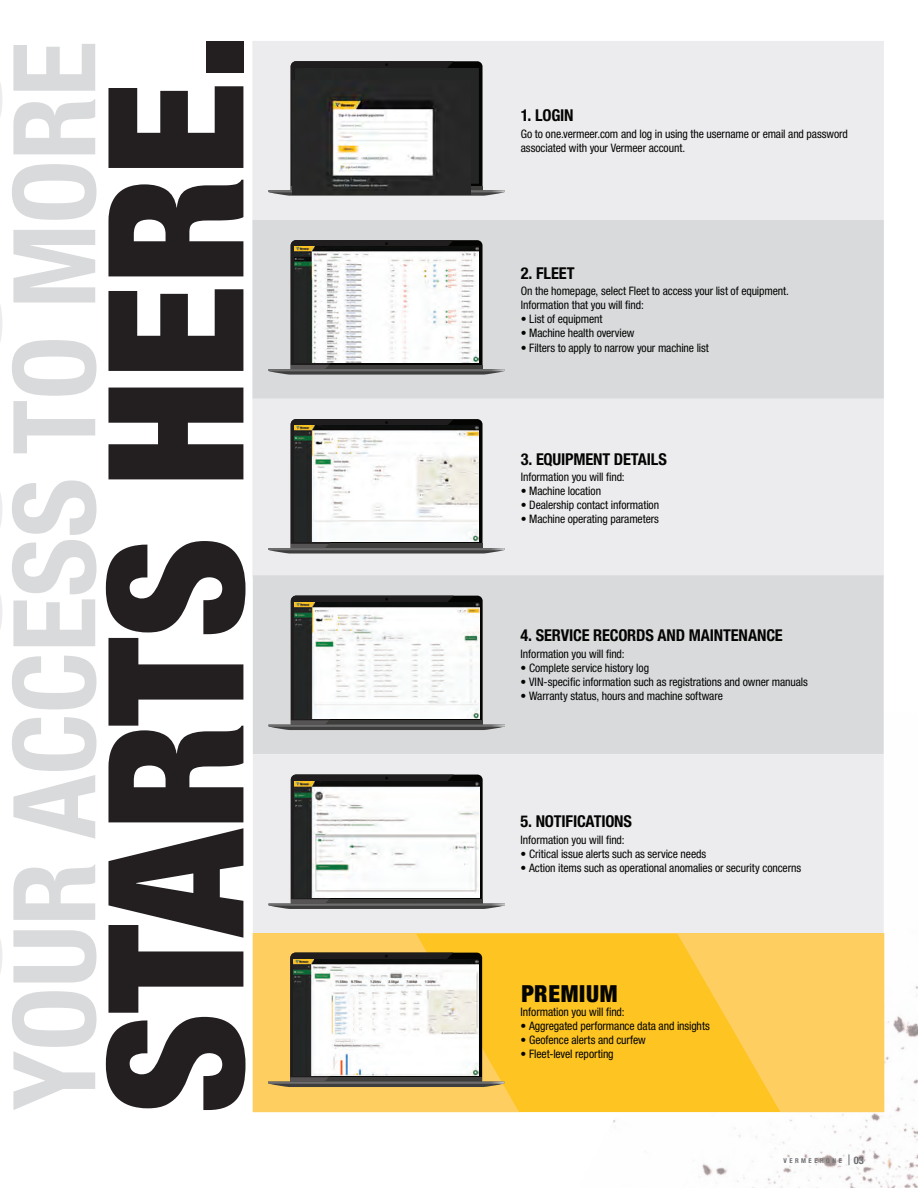
<style>
.page{position:relative;width:918px;height:1188px;background:#fff}
.page>*{position:absolute;margin:0;border:0;box-sizing:border-box;transform-origin:0 0}
.t1{font:900 condensed 189px "Helvetica Neue";color:#231f20}
.t2{font:700 condensed 114.6px "Helvetica Neue";color:#d9dadc}
.t3{font:900 condensed 23.4px "Helvetica Neue";letter-spacing:.03em;color:#040503}
.t4{font:700 condensed 16.35px "Helvetica Neue LT Std";letter-spacing:-.01em;color:#040503}
.t5{font:condensed 11.7px/14.1px "Helvetica Neue LT Std";letter-spacing:-.01em;color:#040503}
.t6{font:700 condensed 6.6px "Helvetica Neue LT Std";letter-spacing:.38em;color:#6c6d70}
.s1{font-weight:400;font-size:14.55px}
.s2{font-size:10.5px}
</style>
<div class="page">
<img style="left:313px;top:933px;width:605px;height:255px">
<div style="left:252px;top:41px;width:632px;height:179px;background:#ececee"></div>
<div style="left:252px;top:220px;width:632px;height:179px;background:#d9dadc"></div>
<div style="left:252px;top:399px;width:632px;height:179px;background:#ececee"></div>
<svg style="left:268px;top:61px;width:237px;height:138px;background:#8f9091"></svg>
<svg style="left:268px;top:240px;width:237px;height:138px;background:#949495"></svg>
<svg style="left:268px;top:419px;width:237px;height:138px;background:#a09fa0"></svg>
<div style="left:253px;top:575px;width:631px;height:179px;background:#d9dadc"></div>
<div style="left:253px;top:754px;width:631px;height:179px;background:#ececee"></div>
<div style="left:519px;top:933px;width:158px;height:179px;background:#fec422"></div>
<svg style="left:269px;top:596px;width:236px;height:138px;background:#9a9b9c"></svg>
<svg style="left:269px;top:775px;width:236px;height:138px;background:#a6a6a7"></svg>
<svg style="left:677px;top:933px;width:207px;height:179px;background:#fdcc4f"></svg>
<svg style="left:253px;top:933px;width:266px;height:179px;background:#fcca4e"></svg>
<svg style="left:268px;top:953px;width:236px;height:138px;background:#ae8f41"></svg>
<img style="left:294px;top:247px;width:185px;height:116px">
<img style="left:294px;top:426px;width:185px;height:116px">
<img style="left:294px;top:959px;width:185px;height:116px">
<img style="left:294px;top:781px;width:185px;height:116px">
<img style="left:294px;top:602px;width:185px;height:116px">
<img style="left:292px;top:80px;width:179px;height:114px">
<h2 class="t2" style="left:-41px;top:1110px;width:1071px;rotate:-90deg">YOUR ACCESS TO MORE</h2>
<h1 class="t1" style="left:21px;top:1114px;width:1083px;rotate:-90deg">STARTS HERE.</h1>
<h3 class="t4" style="left:521px;top:105px;width:54px">1. LOGIN</h3>
<p class="t5" style="left:521px;top:126px;width:329px">Go to one.vermeer.com and log in using the username or email and password associated with your Vermeer account.</p>
<h3 class="t4" style="left:521px;top:263px;width:55px">2. FLEET</h3>
<p class="t5" style="left:521px;top:284px;width:270px">On the homepage, select Fleet to access your list of equipment.<br>Information that you will find:</p>
<p class="t5" style="left:521px;top:312px;width:83px">• List of equipment</p>
<p class="t5" style="left:521px;top:326px;width:115px">• Machine health overview</p>
<p class="t5" style="left:521px;top:340px;width:190px">• Filters to apply to narrow your machine list</p>
<h3 class="t4" style="left:521px;top:449px;width:148px">3. EQUIPMENT DETAILS</h3>
<p class="t5" style="left:521px;top:470px;width:106px">Information you will find:</p>
<p class="t5" style="left:521px;top:484px;width:82px">• Machine location</p>
<p class="t5" style="left:521px;top:498px;width:140px">• Dealership contact information</p>
<p class="t5" style="left:521px;top:512px;width:140px">• Machine operating parameters</p>
<h3 class="t4" style="left:521px;top:626px;width:264px">4. SERVICE RECORDS AND MAINTENANCE</h3>
<p class="t5" style="left:521px;top:647px;width:106px">Information you will find:</p>
<p class="t5" style="left:521px;top:661px;width:130px">• Complete service history log</p>
<p class="t5" style="left:521px;top:675px;width:289px">• VIN-specific information such as registrations and owner manuals</p>
<p class="t5" style="left:521px;top:689px;width:204px">• Warranty status, hours and machine software</p>
<h3 class="t4" style="left:521px;top:812px;width:113px">5. NOTIFICATIONS</h3>
<p class="t5" style="left:521px;top:833px;width:106px">Information you will find:</p>
<p class="t5" style="left:521px;top:847px;width:187px">• Critical issue alerts such as service needs</p>
<p class="t5" style="left:521px;top:861px;width:282px">• Action items such as operational anomalies or security concerns</p>
<h3 class="t3" style="left:521px;top:974px;width:98px">PREMIUM</h3>
<p class="t5" style="left:521px;top:1004px;width:106px">Information you will find:</p>
<p class="t5" style="left:521px;top:1018px;width:191px">• Aggregated performance data and insights</p>
<p class="t5" style="left:521px;top:1033px;width:127px">• Geofence alerts and curfew</p>
<p class="t5" style="left:521px;top:1047px;width:95px">• Fleet-level reporting</p>
<p class="t6" style="left:783px;top:1156px;width:82px">VERMEERONE <span class="s1">|</span><span class="s2">03</span></p>
</div>
